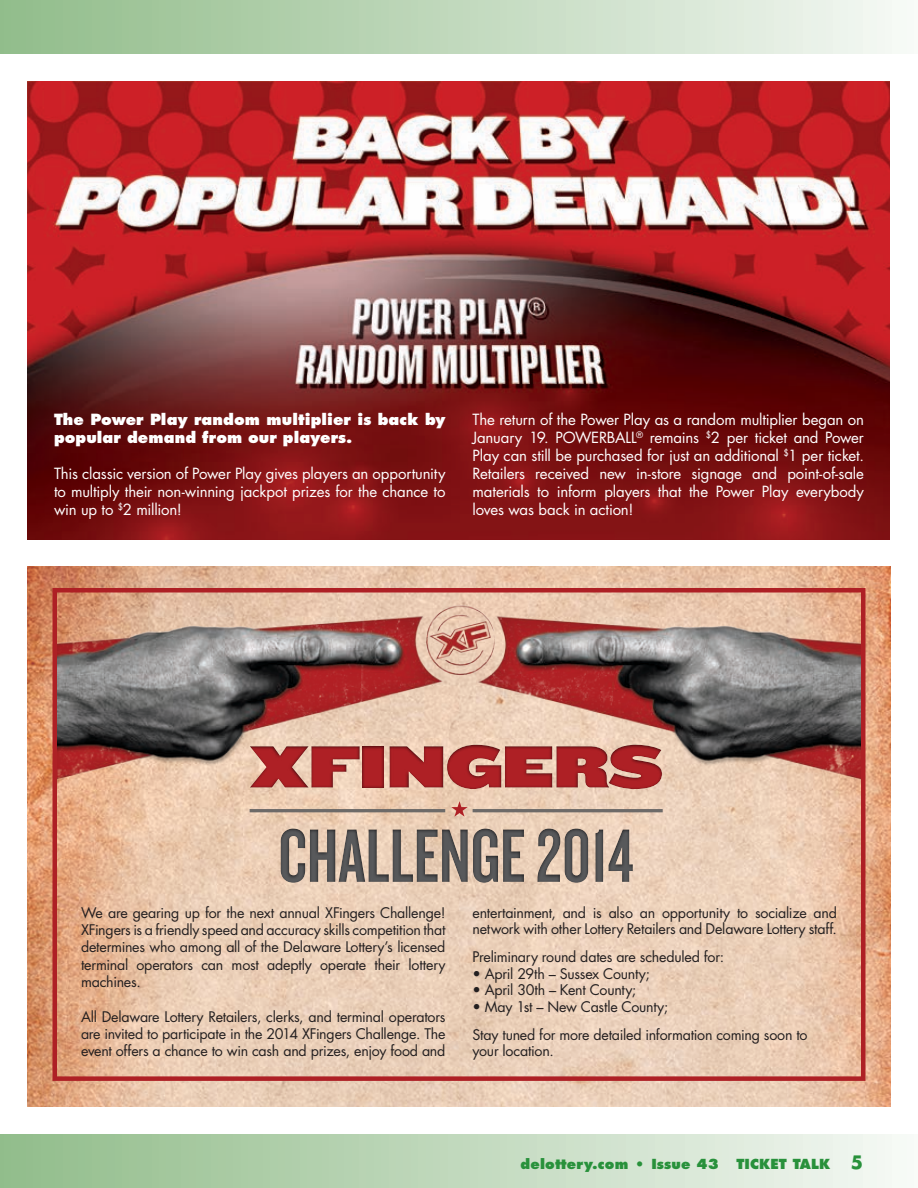
<style>
.page{position:relative;width:918px;height:1188px;background:#fff}
.page>*{position:absolute;margin:0;border:0;box-sizing:border-box;transform-origin:0 0}
.t1{font:61.95px "Knockout HTF94 Ultmt Sumo";letter-spacing:-.005em;color:#ae2025}
.t2{font:15px/18px "Futura Std";letter-spacing:-.01em;color:#fff;text-align:justify}
.t3{font:800 15px/18px "Futura Std";letter-spacing:.005em;color:#fff}
.t4{font:14.25px/17.2px "Futura Std";letter-spacing:-.015em;color:#231f20;text-align:justify}
.t5{font:800 13.5px "Futura Std";letter-spacing:.01em;color:#28913b}
.s1{font-weight:700;font-size:18px}
</style>
<div class="page">
<img style="left:27px;top:567px;width:864px;height:540px">
<img style="left:57px;top:593px;width:804px;height:207px">
<img style="left:27px;top:82px;width:862px;height:458px">
<div style="left:236px;top:731px;width:514px;height:168px;background:#231f20;opacity:.75"></div>
<hr style="left:250px;top:809px;width:195px;height:3px;background:#6d6a68">
<hr style="left:473px;top:809px;width:190px;height:3px;background:#6d6a68">
<svg style="left:451px;top:801px;width:17px;height:16px"></svg>
<div style="left:52px;top:588px;width:814px;height:493px;border:4px solid #ae2025"></div>
<div style="left:0;top:0;width:918px;height:54px;background:linear-gradient(to right,#90bc89,#f4f8f4)"></div>
<div style="left:0;top:1134px;width:918px;height:54px;background:linear-gradient(to right,#90bc89,#f4f8f4)"></div>
<p class="t3" style="left:54px;top:410px;width:393px">The Power Play random multiplier is back by popular demand from our players.</p>
<p class="t2" style="left:54px;top:465px;width:393px">This classic version of Power Play gives players an opportunity to multiply their non-winning jackpot prizes for the chance to win up to <sup>$</sup>2 million!</p>
<p class="t2" style="left:472px;top:411px;width:393px">The return of the Power Play as a random multiplier began on January 19. POWERBALL<sup>®</sup> remains <sup>$</sup>2 per ticket and Power Play can still be purchased for just an additional <sup>$</sup>1 per ticket.<br>Retailers received new in-store signage and point-of-sale materials to inform players that the Power Play everybody loves was back in action!</p>
<h1 class="t1" style="left:249px;top:731px;width:415px">XFINGERS</h1>
<p class="t4" style="left:81px;top:904px;width:366px">We are gearing up for the next annual XFingers Challenge!<br>XFingers is a friendly speed and accuracy skills competition that determines who among all of the Delaware Lottery’s licensed terminal operators can most adeptly operate their lottery machines.</p>
<p class="t4" style="left:81px;top:1008px;width:366px">All Delaware Lottery Retailers, clerks, and terminal operators are invited to participate in the 2014 XFingers Challenge. The event offers a chance to win cash and prizes, enjoy food and</p>
<p class="t4" style="left:473px;top:904px;width:366px;line-height:16.6px">entertainment, and is also an opportunity to socialize and network with other Lottery Retailers and Delaware Lottery staff.</p>
<p class="t4" style="left:473px;top:948px;width:253px">Preliminary round dates are scheduled for:</p>
<p class="t4" style="left:473px;top:965px;width:179px">• April 29th – Sussex County;</p>
<p class="t4" style="left:473px;top:982px;width:165px">• April 30th – Kent County;</p>
<p class="t4" style="left:473px;top:993px;width:337px;line-height:27.5px">• May 1st – New Castle County;<br>Stay tuned for more detailed information coming soon to</p>
<p class="t4" style="left:473px;top:1042px;width:83px">your location.</p>
<p class="t5" style="left:521px;top:1155px;width:200px">delottery.com • Issue 43</p>
<p class="t5" style="left:736px;top:1155px;width:128px">TICKET TALK <span class="s1">5</span></p>
</div>
